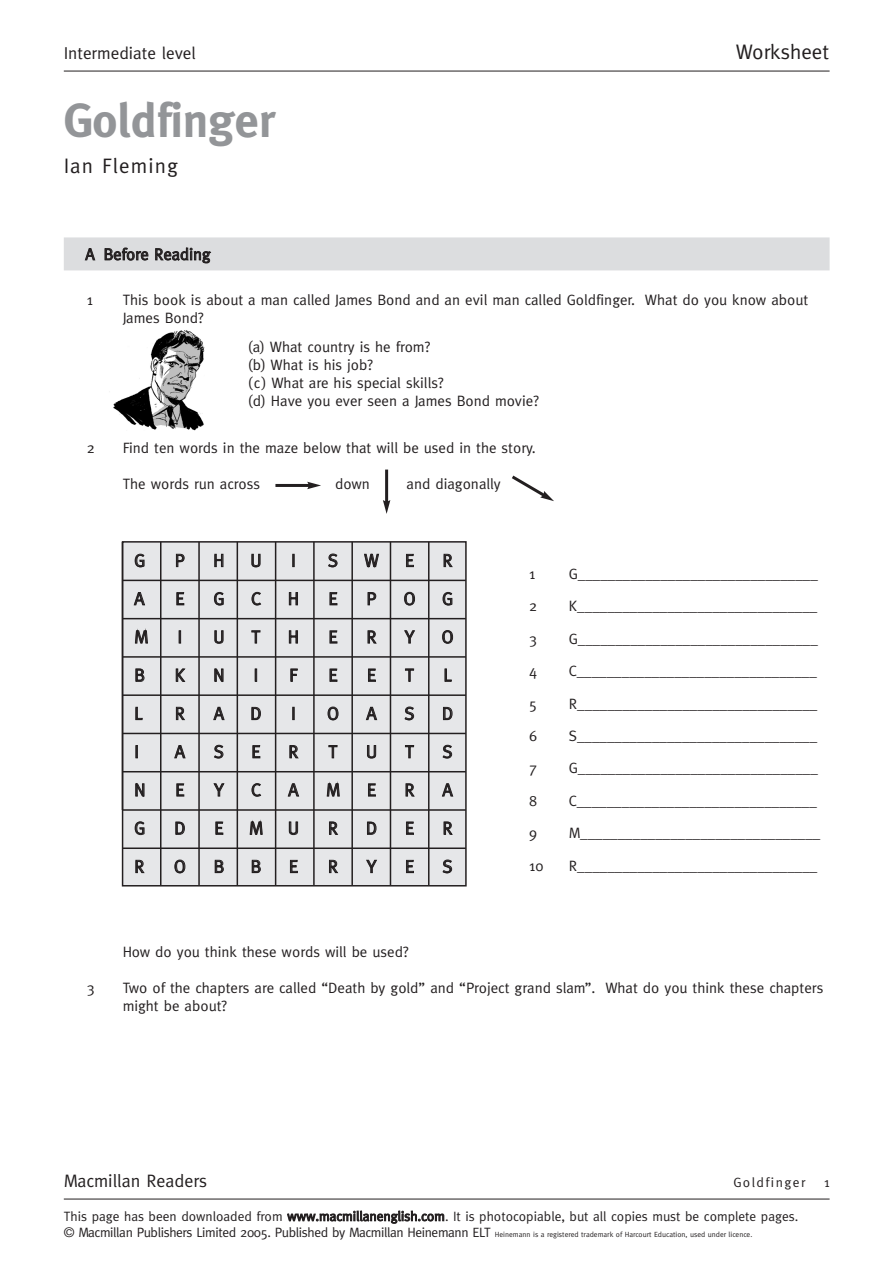
<style>
.page{position:relative;width:893px;height:1263px;background:#fff}
.page>*{position:absolute;margin:0;border:0;box-sizing:border-box;transform-origin:0 0}
.t1{font:700 48px "Meta";color:#939598}
.t2{font:21px "Meta";letter-spacing:.055em;color:#231f20}
.t3{font:21px "Meta";color:#231f20}
.t4{font:18px "Meta";color:#231f20}
.t5{font:17.25px "Meta";color:#231f20}
.t6{font:16.5px "Meta";color:#231f20}
.t7{font:15px/18px "Meta";color:#231f20}
.t8{font:13.5px "Meta";color:#231f20}
.t9{font:13.5px "Meta";letter-spacing:.105em;color:#231f20}
.t10{font:7.5px "Meta";color:#231f20}
.s1{font-size:13.5px}
</style>
<div class="page">
<hr style="left:64px;top:71px;width:765px;height:1px;background:#231f20">
<hr style="left:64px;top:1199px;width:765px;height:1px;background:#231f20">
<div style="left:64px;top:237px;width:765px;height:33px;background:#dcdddf"></div>
<img style="left:113px;top:330px;width:92px;height:101px">
<hr style="left:275px;top:484px;width:35px;height:3px;background:#231f20">
<svg style="left:307px;top:482px;width:14px;height:7px"></svg>
<hr style="left:385px;top:470px;width:3px;height:33px;background:#231f20">
<svg style="left:383px;top:500px;width:7px;height:14px"></svg>
<svg style="left:512px;top:475px;width:42px;height:26px"></svg>
<div style="left:123px;top:542px;width:343px;height:344px;background:#e6e7e9"></div>
<div style="left:122px;top:541px;width:344px;height:346px;border:2px solid #231f20"></div>
<hr style="left:122px;top:542px;width:1px;height:268px;background:#231f20">
<hr style="left:160px;top:542px;width:1px;height:343px;background:#231f20">
<hr style="left:198px;top:542px;width:2px;height:343px;background:#231f20">
<hr style="left:236px;top:542px;width:2px;height:343px;background:#231f20">
<hr style="left:275px;top:542px;width:1px;height:343px;background:#231f20">
<hr style="left:313px;top:542px;width:1px;height:343px;background:#231f20">
<hr style="left:351px;top:542px;width:2px;height:343px;background:#231f20">
<hr style="left:390px;top:542px;width:1px;height:343px;background:#231f20">
<hr style="left:428px;top:542px;width:1px;height:343px;background:#231f20">
<hr style="left:123px;top:580px;width:343px;height:1px;background:#231f20">
<hr style="left:123px;top:618px;width:343px;height:1px;background:#231f20">
<hr style="left:123px;top:656px;width:343px;height:2px;background:#231f20">
<hr style="left:123px;top:694px;width:343px;height:2px;background:#231f20">
<hr style="left:123px;top:733px;width:343px;height:1px;background:#231f20">
<hr style="left:123px;top:771px;width:343px;height:1px;background:#231f20">
<hr style="left:123px;top:809px;width:343px;height:2px;background:#231f20">
<hr style="left:123px;top:848px;width:343px;height:1px;background:#231f20">
<p class="t5" style="left:64px;top:47px;width:133px">Intermediate level</p>
<h2 class="t3" style="left:735px;top:44px;width:95px">Worksheet</h2>
<h1 class="t1" style="left:64px;top:102px;width:213px">Goldfinger</h1>
<h2 class="t2" style="left:64px;top:158px;width:116px">Ian Fleming</h2>
<p class="t6" style="left:85px;top:248px;width:127px">A Before Reading</p>
<p class="t7" style="left:87px;top:291px;width:8px">1</p>
<p class="t7" style="left:123px;top:291px;width:687px">This book is about a man called James Bond and an evil man called Goldfinger. What do you know about<br>James Bond?</p>
<p class="t7" style="left:248px;top:339px;width:292px">(a) What country is he from?<br>(b) What is his job?<br>(c) What are his special skills?<br>(d) Have you ever seen a James Bond movie?</p>
<p class="t7" style="left:87px;top:440px;width:10px">2</p>
<p class="t7" style="left:123px;top:440px;width:414px">Find ten words in the maze below that will be used in the story.</p>
<p class="t7" style="left:123px;top:476px;width:139px">The words run across</p>
<p class="t7" style="left:335px;top:476px;width:36px">down</p>
<p class="t7" style="left:406px;top:476px;width:96px">and diagonally</p>
<p class="t4" style="left:134px;top:554px;width:12px">G</p>
<p class="t4" style="left:175px;top:554px;width:12px">P</p>
<p class="t4" style="left:213px;top:554px;width:13px">H</p>
<p class="t4" style="left:250px;top:554px;width:12px">U</p>
<p class="t4" style="left:291px;top:554px;width:6px">I</p>
<p class="t4" style="left:328px;top:554px;width:11px">S</p>
<p class="t4" style="left:364px;top:554px;width:16px">W</p>
<p class="t4" style="left:405px;top:554px;width:11px">E</p>
<p class="t4" style="left:442px;top:554px;width:12px">R</p>
<p class="t4" style="left:134px;top:592px;width:12px">A</p>
<p class="t4" style="left:175px;top:592px;width:11px">E</p>
<p class="t4" style="left:213px;top:592px;width:12px">G</p>
<p class="t4" style="left:251px;top:592px;width:11px">C</p>
<p class="t4" style="left:288px;top:592px;width:13px">H</p>
<p class="t4" style="left:328px;top:592px;width:11px">E</p>
<p class="t4" style="left:366px;top:592px;width:12px">P</p>
<p class="t4" style="left:403px;top:592px;width:13px">O</p>
<p class="t4" style="left:442px;top:592px;width:12px">G</p>
<p class="t4" style="left:134px;top:630px;width:15px">M</p>
<p class="t4" style="left:177px;top:630px;width:6px">I</p>
<p class="t4" style="left:213px;top:630px;width:12px">U</p>
<p class="t4" style="left:251px;top:630px;width:11px">T</p>
<p class="t4" style="left:288px;top:630px;width:13px">H</p>
<p class="t4" style="left:328px;top:630px;width:11px">E</p>
<p class="t4" style="left:366px;top:630px;width:12px">R</p>
<p class="t4" style="left:405px;top:630px;width:11px">Y</p>
<p class="t4" style="left:441px;top:630px;width:13px">O</p>
<p class="t4" style="left:134px;top:668px;width:12px">B</p>
<p class="t4" style="left:175px;top:668px;width:12px">K</p>
<p class="t4" style="left:213px;top:668px;width:13px">N</p>
<p class="t4" style="left:253px;top:668px;width:6px">I</p>
<p class="t4" style="left:289px;top:668px;width:10px">F</p>
<p class="t4" style="left:328px;top:668px;width:11px">E</p>
<p class="t4" style="left:367px;top:668px;width:11px">E</p>
<p class="t4" style="left:405px;top:668px;width:11px">T</p>
<p class="t4" style="left:443px;top:668px;width:10px">L</p>
<p class="t4" style="left:134px;top:707px;width:10px">L</p>
<p class="t4" style="left:175px;top:707px;width:12px">R</p>
<p class="t4" style="left:214px;top:707px;width:12px">A</p>
<p class="t4" style="left:250px;top:707px;width:13px">D</p>
<p class="t4" style="left:291px;top:707px;width:6px">I</p>
<p class="t4" style="left:327px;top:707px;width:13px">O</p>
<p class="t4" style="left:366px;top:707px;width:12px">A</p>
<p class="t4" style="left:404px;top:707px;width:11px">S</p>
<p class="t4" style="left:442px;top:707px;width:13px">D</p>
<p class="t4" style="left:134px;top:745px;width:6px">I</p>
<p class="t4" style="left:175px;top:745px;width:12px">A</p>
<p class="t4" style="left:214px;top:745px;width:11px">S</p>
<p class="t4" style="left:251px;top:745px;width:11px">E</p>
<p class="t4" style="left:288px;top:745px;width:12px">R</p>
<p class="t4" style="left:328px;top:745px;width:11px">T</p>
<p class="t4" style="left:366px;top:745px;width:12px">U</p>
<p class="t4" style="left:405px;top:745px;width:11px">T</p>
<p class="t4" style="left:442px;top:745px;width:11px">S</p>
<p class="t4" style="left:134px;top:783px;width:13px">N</p>
<p class="t4" style="left:175px;top:783px;width:11px">E</p>
<p class="t4" style="left:214px;top:783px;width:11px">Y</p>
<p class="t4" style="left:251px;top:783px;width:11px">C</p>
<p class="t4" style="left:288px;top:783px;width:12px">A</p>
<p class="t4" style="left:326px;top:783px;width:15px">M</p>
<p class="t4" style="left:367px;top:783px;width:11px">E</p>
<p class="t4" style="left:404px;top:783px;width:12px">R</p>
<p class="t4" style="left:442px;top:783px;width:12px">A</p>
<p class="t4" style="left:134px;top:821px;width:12px">G</p>
<p class="t4" style="left:174px;top:821px;width:13px">D</p>
<p class="t4" style="left:214px;top:821px;width:11px">E</p>
<p class="t4" style="left:249px;top:821px;width:15px">M</p>
<p class="t4" style="left:288px;top:821px;width:12px">U</p>
<p class="t4" style="left:328px;top:821px;width:12px">R</p>
<p class="t4" style="left:366px;top:821px;width:13px">D</p>
<p class="t4" style="left:405px;top:821px;width:11px">E</p>
<p class="t4" style="left:442px;top:821px;width:12px">R</p>
<p class="t4" style="left:134px;top:860px;width:12px">R</p>
<p class="t4" style="left:174px;top:860px;width:13px">O</p>
<p class="t4" style="left:214px;top:860px;width:12px">B</p>
<p class="t4" style="left:250px;top:860px;width:12px">B</p>
<p class="t4" style="left:289px;top:860px;width:11px">E</p>
<p class="t4" style="left:328px;top:860px;width:12px">R</p>
<p class="t4" style="left:366px;top:860px;width:11px">Y</p>
<p class="t4" style="left:405px;top:860px;width:11px">E</p>
<p class="t4" style="left:442px;top:860px;width:11px">S</p>
<p class="t7" style="left:123px;top:944px;width:287px">How do you think these words will be used?</p>
<p class="t7" style="left:529px;top:566px;width:8px">1</p>
<p class="t7" style="left:568px;top:566px;width:251px">G________________________________</p>
<p class="t7" style="left:529px;top:598px;width:10px">2</p>
<p class="t7" style="left:568px;top:598px;width:250px">K________________________________</p>
<p class="t7" style="left:529px;top:631px;width:10px">3</p>
<p class="t7" style="left:568px;top:631px;width:251px">G________________________________</p>
<p class="t7" style="left:529px;top:663px;width:10px">4</p>
<p class="t7" style="left:568px;top:663px;width:250px">C________________________________</p>
<p class="t7" style="left:529px;top:696px;width:10px">5</p>
<p class="t7" style="left:568px;top:696px;width:250px">R________________________________</p>
<p class="t7" style="left:529px;top:728px;width:10px">6</p>
<p class="t7" style="left:568px;top:728px;width:250px">S________________________________</p>
<p class="t7" style="left:529px;top:760px;width:10px">7</p>
<p class="t7" style="left:568px;top:760px;width:251px">G________________________________</p>
<p class="t7" style="left:529px;top:793px;width:10px">8</p>
<p class="t7" style="left:568px;top:793px;width:250px">C________________________________</p>
<p class="t7" style="left:529px;top:825px;width:10px">9</p>
<p class="t7" style="left:568px;top:825px;width:253px">M________________________________</p>
<p class="t7" style="left:529px;top:858px;width:16px">10</p>
<p class="t7" style="left:568px;top:858px;width:250px">R________________________________</p>
<p class="t7" style="left:87px;top:980px;width:10px">3</p>
<p class="t7" style="left:123px;top:980px;width:702px">Two of the chapters are called “Death by gold” and “Project grand slam”. What do you think these chapters might be about?</p>
<p class="t4" style="left:64px;top:1174px;width:145px">Macmillan Readers</p>
<p class="t9" style="left:733px;top:1177px;width:73px">Goldfinger</p>
<p class="t8" style="left:824px;top:1177px;width:7px">1</p>
<p class="t8" style="left:64px;top:1211px;width:736px">This page has been downloaded from www.macmillanenglish.com. It is photocopiable, but all copies must be complete pages.</p>
<p class="t10" style="left:64px;top:1232px;width:690px"><span class="s1">© Macmillan Publishers Limited 2005. Published by Macmillan Heinemann ELT</span> Heinemann is a registered trademark of Harcourt Education, used under licence.</p>
</div>
